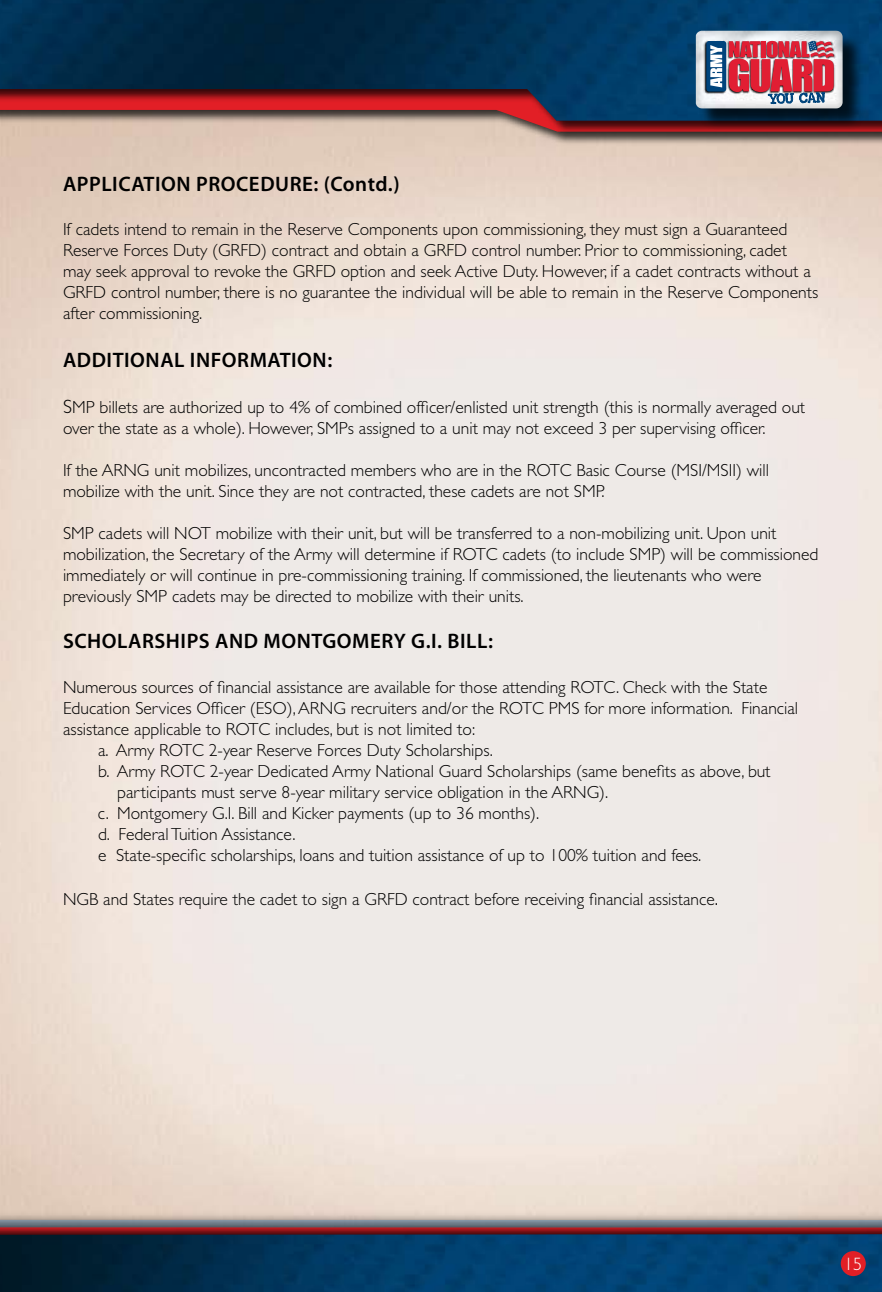
<style>
.page{position:relative;width:882px;height:1292px;background:#fff}
.page>*{position:absolute;margin:0;border:0;box-sizing:border-box;transform-origin:0 0}
.t1{font:600 21px "Myriad Pro";letter-spacing:.025em;color:#000}
.t2{font:300 18.03px "Gill Sans";color:#fff}
.t3{font:300 17.5px/21px "Gill Sans";color:#000}
.s1{font-size:19.25px}
</style>
<div class="page">
<div style="left:0;top:0;width:882px;height:146px;background:#000;opacity:.75"></div>
<div style="left:0;top:0;width:882px;height:135px;background:#000;opacity:.75"></div>
<div style="left:0;top:1177px;width:882px;height:115px;background:#000;opacity:.5"></div>
<div style="left:0;top:1194px;width:882px;height:98px;background:#000;opacity:.75"></div>
<div style="left:699px;top:34px;width:166px;height:96px;background:#000;opacity:.75"></div>
<img style="left:696px;top:31px;width:147px;height:77px">
<div style="left:706px;top:41px;width:20px;height:51px;background:#00447c;border-radius:3px"></div>
<svg style="left:710px;top:45px;width:12px;height:42px"></svg>
<img style="left:729px;top:38px;width:105px;height:66px">
<div style="left:841px;top:1251px;width:25px;height:25px;background:#e21f26;border-radius:50%"></div>
<p class="t1" style="left:63px;top:170px;width:338px">APPLICATION PROCEDURE: (Contd.)</p>
<p class="t3" style="left:63px;top:218px;width:757px">If cadets intend to remain in the Reserve Components upon commissioning, they must sign a Guaranteed Reserve Forces Duty (GRFD) contract and obtain a GRFD control number. Prior to commissioning, cadet may seek approval to revoke the GRFD option and seek Active Duty. However, if a cadet contracts without a GRFD control number, there is no guarantee the individual will be able to remain in the Reserve Components after commissioning.</p>
<p class="t1" style="left:63px;top:346px;width:271px">ADDITIONAL INFORMATION:</p>
<p class="t3" style="left:63px;top:397px;width:744px"><span class="s1">S</span>MP billets are authorized up to 4% of combined officer/enlisted unit strength (this is normally averaged out over the state as a whole). However, SMPs assigned to a unit may not exceed 3 per supervising officer.</p>
<p class="t3" style="left:63px;top:460px;width:708px">If the ARNG unit mobilizes, uncontracted members who are in the ROTC Basic Course (MSI/MSII) will mobilize with the unit. Since they are not contracted, these cadets are not SMP.</p>
<p class="t3" style="left:63px;top:523px;width:757px">SMP cadets will NOT mobilize with their unit, but will be transferred to a non-mobilizing unit. Upon unit mobilization, the Secretary of the Army will determine if ROTC cadets (to include SMP) will be commissioned immediately or will continue in pre-commissioning training. If commissioned, the lieutenants who were previously SMP cadets may be directed to mobilize with their units.</p>
<p class="t1" style="left:63px;top:628px;width:431px">SCHOLARSHIPS AND MONTGOMERY G.I. BILL:</p>
<p class="t3" style="left:63px;top:676px;width:706px">Numerous sources of financial assistance are available for those attending ROTC. Check with the State</p>
<p class="t3" style="left:63px;top:697px;width:737px">Education Services Officer (ESO), ARNG recruiters and/or the ROTC PMS for more information. Financial</p>
<p class="t3" style="left:63px;top:718px;width:414px">assistance applicable to ROTC includes, but is not limited to:</p>
<p class="t3" style="left:98px;top:739px;width:396px">a. Army ROTC 2-year Reserve Forces Duty Scholarships.</p>
<p class="t3" style="left:98px;top:760px;width:674px">b. Army ROTC 2-year Dedicated Army National Guard Scholarships (same benefits as above, but</p>
<p class="t3" style="left:117px;top:781px;width:492px">participants must serve 8-year military service obligation in the ARNG).</p>
<p class="t3" style="left:98px;top:802px;width:443px">c. Montgomery G.I. Bill and Kicker payments (up to 36 months).</p>
<p class="t3" style="left:98px;top:823px;width:199px">d. Federal Tuition Assistance.</p>
<p class="t3" style="left:98px;top:844px;width:605px">e State-specific scholarships, loans and tuition assistance of up to 1 00% tuition and fees.</p>
<p class="t3" style="left:63px;top:888px;width:657px">NGB and States require the cadet to sign a GRFD contract before receiving financial assistance<span class="s1">.</span></p>
<p class="t2" style="left:844px;top:1254px;width:19px">1 5</p>
</div>
